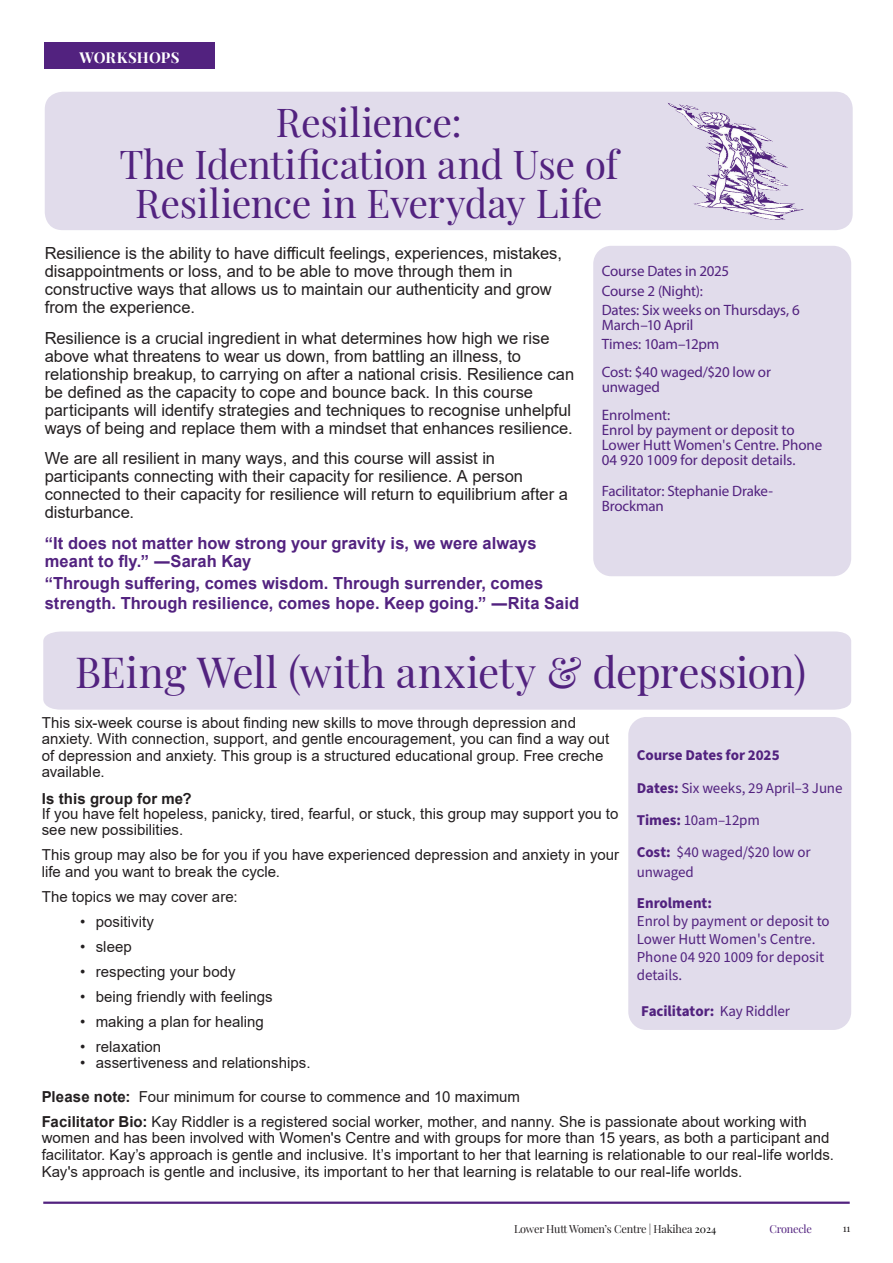
<style>
.page{position:relative;width:893px;height:1263px;background:#fff}
.page>*{position:absolute;margin:0;border:0;box-sizing:border-box;transform-origin:0 0}
.Heading_option_4{font:42px "Playfair Display";letter-spacing:-.01em;color:#52227f}
.Heading_option_4-2{font:39px/39px "Playfair Display";letter-spacing:-.01em;color:#52227f;text-align:center}
.Body_copy_bullets{font:16.65px/18px "Arial";letter-spacing:-.005em;color:#231f20}
.Body_copy_bullets-2{font:700 16.65px/18px "Arial";letter-spacing:.005em;color:#52227f}
.Body_copy_bullets_wellbeing{font:15.15px/16.5px "Arial";color:#231f20}
.body_text{font:15.15px/15px "Myriad Pro";color:#52227f}
.body_text-2{font:15.15px/18px "Source Sans Pro";color:#52227f}
.Body_copy_bullets_wellbeing-2{font:700 15.15px "Arial";letter-spacing:.01em;color:#231f20}
.body_text-3{font:700 15.15px "Source Sans Pro";color:#52227f}
.body_text-4{font:15px/15px "Myriad Pro";letter-spacing:-.01em;color:#52227f}
.body_text-5{font:15px/19.5px "Source Sans Pro";letter-spacing:-.01em;color:#52227f}
.body_text-6{font:700 15px "Source Sans Pro";letter-spacing:-.005em;color:#52227f}
.body_text-7{font:700 15px "Playfair Display";letter-spacing:.005em;color:#fff}
.t1{font:10.95px "Playfair Display";letter-spacing:-.02em;color:#231f20}
.t2{font:10.95px "Playfair Display";letter-spacing:-.02em;color:#52227f}
.t3{font:10.5px "Playfair Display";color:#231f20}
.s1{font-weight:700}
.s2{font-weight:400}
.s3{font-size:10.5px;color:#000}
</style>
<div class="page">
<hr style="left:43px;top:1201px;width:807px;height:3px;background:#52227f">
<div style="left:44px;top:43px;width:170px;height:26px;background:#52227f"></div>
<div style="left:43px;top:631px;width:808px;height:79px;background:#e1dceb"></div>
<div style="left:628px;top:717px;width:223px;height:313px;background:#e1dceb;border-radius:18px"></div>
<div style="left:45px;top:92px;width:808px;height:138px;background:#e1dceb;border-radius:17px"></div>
<img style="left:668px;top:103px;width:136px;height:117px">
<div style="left:593px;top:246px;width:258px;height:330px;background:#e1dceb;border-radius:18px"></div>
<p class="body_text-7" style="left:79px;top:45px;width:102px">WORKSHOPS</p>
<p class="Heading_option_4-2" style="left:276px;top:100px;width:188px">Resilience:</p>
<p class="Heading_option_4-2" style="left:119px;top:142px;width:500px">The Identification and Use of<br>Resilience in Everyday Life</p>
<p class="Body_copy_bullets" style="left:45px;top:244px;width:519px">Resilience is the ability to have difficult feelings, experiences, mistakes, disappointments or loss, and to be able to move through them in constructive ways that allows us to maintain our authenticity and grow from the experience.</p>
<p class="Body_copy_bullets" style="left:45px;top:329px;width:531px">Resilience is a crucial ingredient in what determines how high we rise above what threatens to wear us down, from battling an illness, to relationship breakup, to carrying on after a national crisis. Resilience can be defined as the capacity to cope and bounce back. In this course participants will identify strategies and techniques to recognise unhelpful ways of being and replace them with a mindset that enhances resilience.</p>
<p class="Body_copy_bullets" style="left:45px;top:449px;width:525px">We are all resilient in many ways, and this course will assist in participants connecting with their capacity for resilience. A person connected to their capacity for resilience will return to equilibrium after a disturbance.</p>
<p class="Body_copy_bullets-2" style="left:45px;top:534px;width:493px">“It does not matter how strong your gravity is, we were always meant to fly.” ―Sarah Kay</p>
<p class="Body_copy_bullets-2" style="left:45px;top:574px;width:536px;line-height:19.5px">“Through suffering, comes wisdom. Through surrender, comes strength. Through resilience, comes hope. Keep going.” ―Rita Said</p>
<p class="body_text-4" style="left:602px;top:264px;width:129px">Course Dates in 2025</p>
<p class="body_text-4" style="left:602px;top:283px;width:103px">Course 2 (Night):</p>
<p class="body_text-4" style="left:602px;top:302px;width:199px">Dates: Six weeks on Thursdays, 6<br>March–10 April</p>
<p class="body_text-4" style="left:602px;top:336px;width:119px">Times: 10am–12pm</p>
<p class="body_text-4" style="left:602px;top:364px;width:171px">Cost: $40 waged/$20 low or unwaged</p>
<p class="body_text" style="left:602px;top:407px;width:70px">Enrolment:</p>
<p class="body_text" style="left:602px;top:422px;width:222px">Enrol by payment or deposit to<br>Lower Hutt Women's Centre. Phone<br>04 920 1009 for deposit details.</p>
<p class="body_text-4" style="left:602px;top:483px;width:173px">Facilitator: Stephanie Drake-<br>Brockman</p>
<p class="Heading_option_4" style="left:75px;top:640px;width:733px">BEing Well (with anxiety &amp; depression)</p>
<p class="Body_copy_bullets_wellbeing" style="left:42px;top:714px;width:569px">This six-week course is about finding new skills to move through depression and anxiety. With connection, support, and gentle encouragement, you can find a way out of depression and anxiety. This group is a structured educational group. Free creche available.</p>
<p class="Body_copy_bullets_wellbeing-2" style="left:42px;top:788px;width:151px">Is this group for me?</p>
<p class="Body_copy_bullets_wellbeing" style="left:42px;top:805px;width:578px">If you have felt hopeless, panicky, tired, fearful, or stuck, this group may support you to see new possibilities.</p>
<p class="Body_copy_bullets_wellbeing" style="left:42px;top:847px;width:579px">This group may also be for you if you have experienced depression and anxiety in your life and you want to break the cycle.</p>
<p class="Body_copy_bullets_wellbeing" style="left:42px;top:888px;width:197px">The topics we may cover are:</p>
<p class="Body_copy_bullets_wellbeing" style="left:80px;top:913px;width:75px">• positivity</p>
<p class="Body_copy_bullets_wellbeing" style="left:80px;top:938px;width:53px">• sleep</p>
<p class="Body_copy_bullets_wellbeing" style="left:80px;top:963px;width:157px">• respecting your body</p>
<p class="Body_copy_bullets_wellbeing" style="left:80px;top:988px;width:194px">• being friendly with feelings</p>
<p class="Body_copy_bullets_wellbeing" style="left:80px;top:1013px;width:185px">• making a plan for healing</p>
<p class="Body_copy_bullets_wellbeing" style="left:80px;top:1038px;width:83px">• relaxation</p>
<p class="Body_copy_bullets_wellbeing" style="left:80px;top:1054px;width:232px">• assertiveness and relationships.</p>
<p class="Body_copy_bullets_wellbeing" style="left:42px;top:1088px;width:480px"><span class="s1">Please note:</span> Four minimum for course to commence and 10 maximum</p>
<p class="Body_copy_bullets_wellbeing" style="left:42px;top:1113px;width:794px"><span class="s1">Facilitator Bio:</span> Kay Riddler is a registered social worker, mother, and nanny. She is passionate about working with women and has been involved with Women's Centre and with groups for more than 15 years, as both a participant and facilitator. Kay’s approach is gentle and inclusive. It’s important to her that learning is relationable to our real-life worlds.<br>Kay's approach is gentle and inclusive, its important to her that learning is relatable to our real-life worlds.</p>
<p class="body_text-6" style="left:637px;top:745px;width:144px">Course Dates for 2025</p>
<p class="body_text-5" style="left:637px;top:778px;width:207px"><span class="s1">Dates:</span> Six weeks, 29 April–3 June</p>
<p class="body_text-5" style="left:637px;top:811px;width:125px"><span class="s1">Times:</span> 10am–12pm</p>
<p class="body_text-5" style="left:637px;top:843px;width:175px"><span class="s1">Cost:</span> $40 waged/$20 low or unwaged</p>
<p class="body_text-3" style="left:637px;top:892px;width:77px">Enrolment:</p>
<p class="body_text-2" style="left:637px;top:913px;width:194px">Enrol by payment or deposit to<br>Lower Hutt Women's Centre.<br>Phone 04 920 1009 for deposit details.</p>
<p class="body_text-6" style="left:641px;top:1000px;width:150px">Facilitator: <span class="s2">Kay Riddler</span></p>
<p class="t1" style="left:514px;top:1220px;width:204px">Lower Hutt Women’s Centre | Hakihea <span class="s3">2024</span></p>
<p class="t2" style="left:769px;top:1220px;width:44px">Cronecle</p>
<p class="t3" style="left:843px;top:1220px;width:9px">11</p>
</div>
